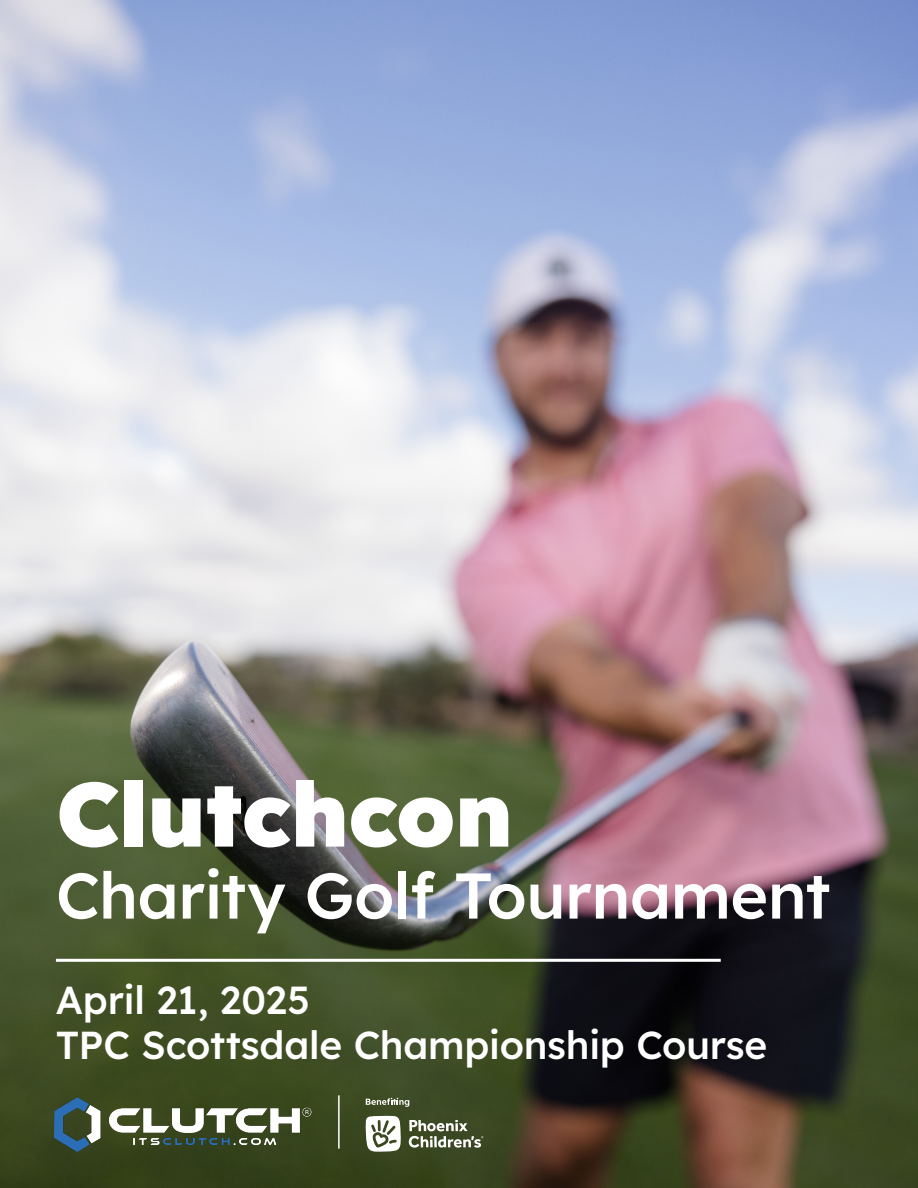
<style>
.page{position:relative;width:918px;height:1188px;background:#fff}
.page>*{position:absolute;margin:0;border:0;box-sizing:border-box;transform-origin:0 0}
.t1{font:90px "Lexend";letter-spacing:-.02em;color:#fff}
.t2{font:64.5px "Lexend";letter-spacing:-.015em;color:#fff}
.t3{font:39px "Lexend";letter-spacing:-.01em;color:#fff}
</style>
<div class="page">
<img style="left:0;top:0;width:918px;height:1188px">
<hr style="left:56px;top:959px;width:665px;height:3px;background:#fff">
<img style="left:54px;top:1098px;width:258px;height:54px">
<svg style="left:366px;top:1098px;width:43px;height:9px"></svg>
<svg style="left:366px;top:1116px;width:35px;height:36px"></svg>
<svg style="left:409px;top:1120px;width:74px;height:28px"></svg>
<hr style="left:338px;top:1095px;width:2px;height:54px;background:#fff">
<p class="t1" style="left:56px;top:749px;width:459px">Clutchcon</p>
<p class="t2" style="left:56px;top:849px;width:776px">Charity Golf Tournament</p>
<p class="t3" style="left:56px;top:972px;width:256px">April 21, 2025</p>
<p class="t3" style="left:56px;top:1017px;width:713px">TPC Scottsdale Championship Course</p>
</div>
